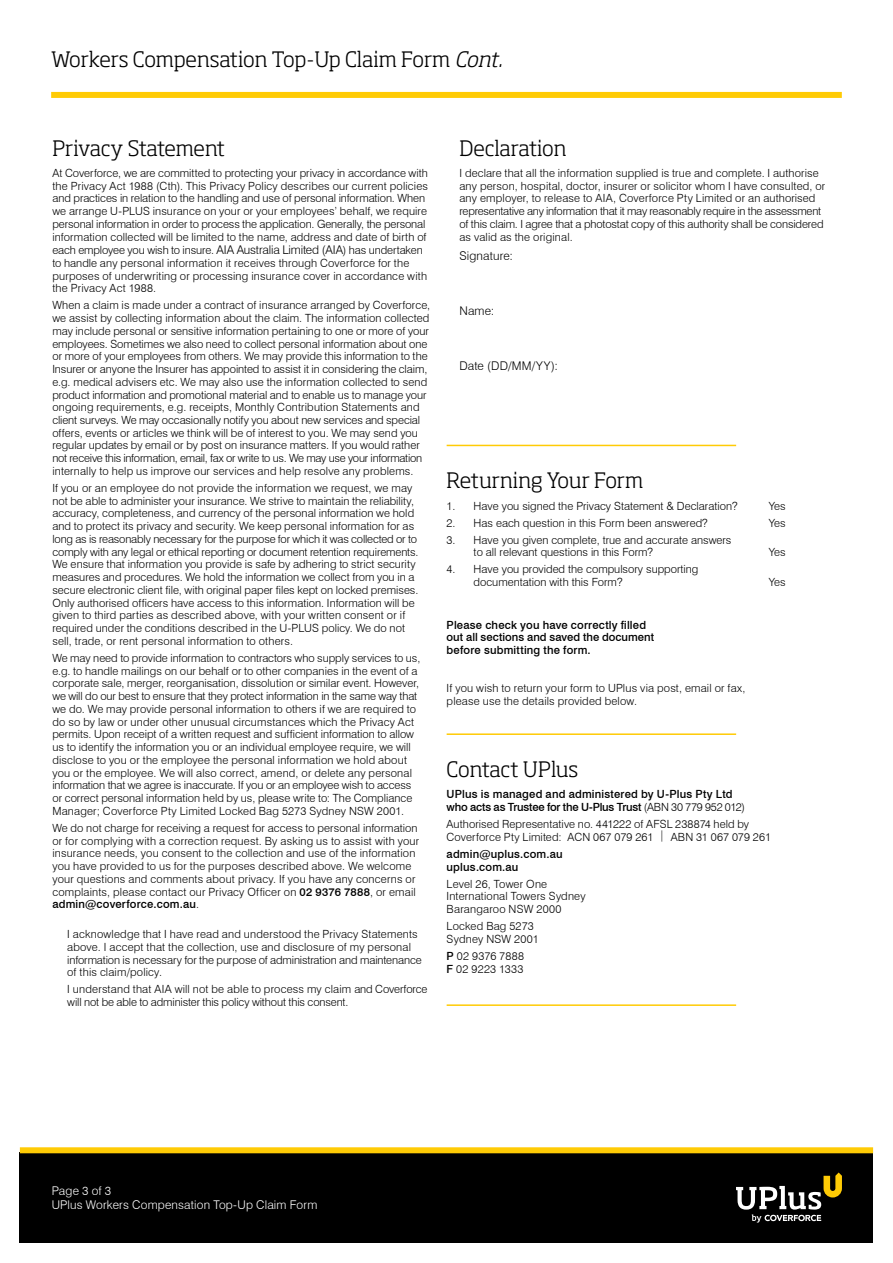
<style>
.page{position:relative;width:893px;height:1263px;background:#fff}
.page>*{position:absolute;margin:0;border:0;box-sizing:border-box;transform-origin:0 0}
.t1{font:300 21px "Soho Std";letter-spacing:-.005em;color:#000}
.t2{font:300 12px/14.4px "Swiss 721 BT";letter-spacing:.015em;color:#fff}
.t3{font:300 12px "Swiss 721 BT";letter-spacing:.015em;color:#000}
.t4{font:300 11.25px/12.8px "Swiss 721 BT";letter-spacing:.005em;color:#000}
.t5{font:500 11.25px/12.8px "Swiss 721 BT";letter-spacing:.015em;color:#000}
.t6{font:300 11.25px/12.8px "Swiss 721 BT";letter-spacing:.025em;color:#000}
.s1{font-style:italic}
.s2{font-size:12px}
.s3{font-weight:500}
.s4{font-weight:300}
</style>
<div class="page">
<div style="left:51px;top:92px;width:791px;height:6px;background:#ffcb05"></div>
<div style="left:20px;top:1152px;width:853px;height:90px;background:#000"></div>
<div style="left:20px;top:1147px;width:853px;height:6px;background:#ffcb05"></div>
<svg style="left:736px;top:1172px;width:106px;height:50px"></svg>
<hr style="left:447px;top:445px;width:289px;height:1px;background:#ffcb05">
<hr style="left:447px;top:733px;width:289px;height:2px;background:#ffcb05">
<hr style="left:447px;top:1004px;width:289px;height:2px;background:#ffcb05">
<h1 class="t1" style="left:51px;top:46px;width:458px">Workers Compensation Top-Up Claim Form <span class="s1">Cont.</span></h1>
<h1 class="t1" style="left:52px;top:135px;width:174px">Privacy Statement</h1>
<p class="t4" style="left:52px;top:166px;width:377px">At Coverforce, we are committed to protecting your privacy in accordance with the Privacy Act 1988 (Cth). This Privacy Policy describes our current policies and practices in relation to the handling and use of personal information. When we arrange U-PLUS insurance on your or your employees’ behalf, we require personal information in order to process the application. Generally, the personal information collected will be limited to the name, address and date of birth of each employee you wish to insure. <span class="s2">AIA Australia Limited (AIA</span>) has undertaken to handle any personal information it receives through Coverforce for the purposes of underwriting or processing insurance cover in accordance with the Privacy Act 1988.</p>
<p class="t4" style="left:52px;top:299px;width:379px">When a claim is made under a contract of insurance arranged by Coverforce, we assist by collecting information about the claim. The information collected may include personal or sensitive information pertaining to one or more of your employees. Sometimes we also need to collect personal information about one or more of your employees from others. We may provide this information to the Insurer or anyone the Insurer has appointed to assist it in considering the claim, e.g. medical advisers etc. We may also use the information collected to send product information and promotional material and to enable us to manage your ongoing requirements, e.g. receipts, Monthly Contribution Statements and client surveys. We may occasionally notify you about new services and special offers, events or articles we think will be of interest to you. We may send you regular updates by email or by post on insurance matters. If you would rather not receive this information, email, fax or write to us. We may use your information internally to help us improve our services and help resolve any problems.</p>
<p class="t4" style="left:52px;top:481px;width:368px">If you or an employee do not provide the information we request, we may not be able to administer your insurance. We strive to maintain the reliability, accuracy, completeness, and currency of the personal information we hold and to protect its privacy and security. We keep personal information for as long as is reasonably necessary for the purpose for which it was collected or to comply with any legal or ethical reporting or document retention requirements.<br>We ensure that information you provide is safe by adhering to strict security measures and procedures. We hold the information we collect from you in a secure electronic client file, with original paper files kept on locked premises.<br>Only authorised officers have access to this information. Information will be given to third parties as described above, with your written consent or if required under the conditions described in the U-PLUS policy. We do not sell, trade, or rent personal information to others.</p>
<p class="t4" style="left:52px;top:651px;width:369px">We may need to provide information to contractors who supply services to us, e.g. to handle mailings on our behalf or to other companies in the event of a corporate sale, merger, reorganisation, dissolution or similar event. However, we will do our best to ensure that they protect information in the same way that we do. We may provide personal information to others if we are required to do so by law or under other unusual circumstances which the Privacy Act permits. Upon receipt of a written request and sufficient information to allow us to identify the information you or an individual employee require, we will disclose to you or the employee the personal information we hold about you or the employee. We will also correct, amend, or delete any personal information that we agree is inaccurate. If you or an employee wish to access or correct personal information held by us, please write to: The Compliance Manager; Coverforce Pty Limited Locked Bag 5273 Sydney NSW 2001.</p>
<p class="t4" style="left:52px;top:821px;width:368px">We do not charge for receiving a request for access to personal information or for complying with a correction request. By asking us to assist with your insurance needs, you consent to the collection and use of the information you have provided to us for the purposes described above. We welcome your questions and comments about privacy. If you have any concerns or complaints, please contact our Privacy Officer on <span class="s3">02 9376 7888</span>, or email <span class="s3">admin@coverforce.com.au</span>.</p>
<p class="t4" style="left:67px;top:928px;width:356px">I acknowledge that I have read and understood the Privacy Statements above. I accept that the collection, use and disclosure of my personal information is necessary for the purpose of administration and maintenance of this claim/policy.</p>
<p class="t4" style="left:67px;top:983px;width:362px">I understand that AIA will not be able to process my claim and Coverforce will not be able to administer this policy without this consent.</p>
<h1 class="t1" style="left:459px;top:135px;width:109px">Declaration</h1>
<p class="t4" style="left:459px;top:166px;width:367px">I declare that all the information supplied is true and complete. I authorise any person, hospital, doctor, insurer or solicitor whom I have consulted, or any employer, to release to AIA, Coverforce Pty Limited or an authorised representative any information that it may reasonably require in the assessment of this claim. I agree that a photostat copy of this authority shall be considered as valid as the original.</p>
<p class="t3" style="left:459px;top:248px;width:55px">Signature:</p>
<p class="t3" style="left:459px;top:303px;width:37px">Name:</p>
<p class="t3" style="left:459px;top:359px;width:100px">Date (DD/MM/YY):</p>
<h1 class="t1" style="left:447px;top:467px;width:198px">Returning Your Form</h1>
<p class="t4" style="left:447px;top:499px;width:293px">1. Have you signed the Privacy Statement &amp; Declaration?</p>
<p class="t4" style="left:769px;top:499px;width:18px">Yes</p>
<p class="t4" style="left:447px;top:516px;width:263px">2. Has each question in this Form been answered?</p>
<p class="t4" style="left:769px;top:516px;width:18px">Yes</p>
<p class="t4" style="left:474px;top:533px;width:259px;text-indent:-27px">3. Have you given complete, true and accurate answers to all relevant questions in this Form?</p>
<p class="t4" style="left:769px;top:546px;width:18px">Yes</p>
<p class="t4" style="left:474px;top:563px;width:226px;text-indent:-27px">4. Have you provided the compulsory supporting documentation with this Form?</p>
<p class="t5" style="left:447px;top:618px;width:209px">Please check you have correctly filled out all sections and saved the document before submitting the form.</p>
<p class="t4" style="left:447px;top:682px;width:300px">If you wish to return your form to UPlus via post, email or fax, please use the details provided below.</p>
<p class="t4" style="left:769px;top:576px;width:18px">Yes</p>
<h1 class="t1" style="left:447px;top:756px;width:133px">Contact UPlus</h1>
<p class="t5" style="left:447px;top:788px;width:300px">UPlus is managed and administered by U-Plus Pty Ltd who acts as Trustee for the U-Plus Trust <span class="s4">(ABN 30 779 952 012)</span></p>
<p class="t4" style="left:447px;top:818px;width:326px">Authorised Representative no. 441222 of AFSL 238874 held by<br>Coverforce Pty Limited: ACN 067 079 261 | ABN 31 067 079 261</p>
<p class="t5" style="left:447px;top:847px;width:118px">admin@uplus.com.au uplus.com.au</p>
<p class="t4" style="left:447px;top:877px;width:140px">Level 26, Tower One<br>International Towers Sydney<br>Barangaroo NSW 2000</p>
<p class="t4" style="left:447px;top:920px;width:94px">Locked Bag 5273<br>Sydney NSW 2001</p>
<p class="t6" style="left:447px;top:949px;width:79px"><span class="s3">P</span> 02 9376 7888<br><span class="s3">F</span> 02 9223 1333</p>
<p class="t2" style="left:52px;top:1183px;width:267px">Page 3 of 3<br>UPlus Workers Compensation Top-Up Claim Form</p>
</div>
